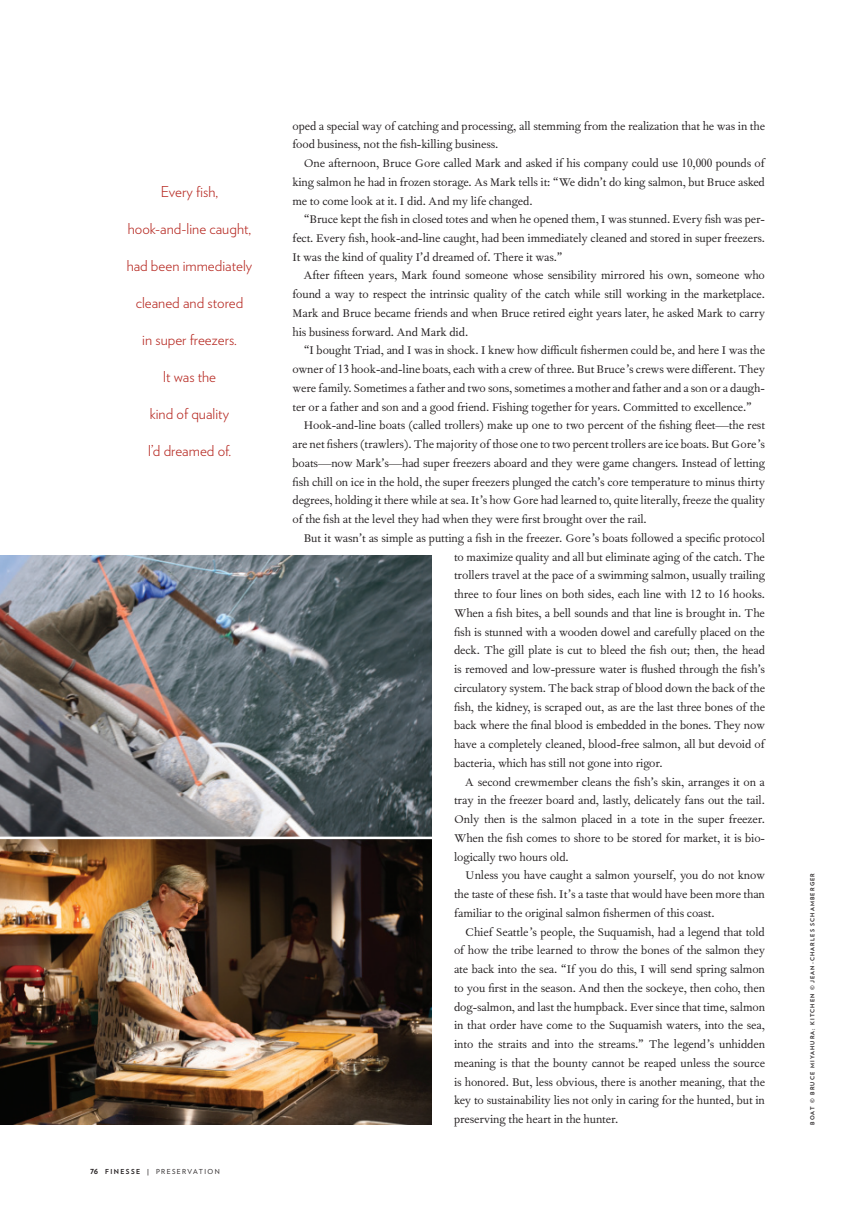
<style>
.page{position:relative;width:855px;height:1215px;background:#fff}
.page>*{position:absolute;margin:0;border:0;box-sizing:border-box;transform-origin:0 0}
.t1{font:300 15px "Verlag";color:#b72b24}
.t2{font:13.5px/18.8px "Fournier MT Std";letter-spacing:-.005em;color:#231f20;text-align:justify}
.t3{font:6.88px "Verlag";letter-spacing:.2em;color:#231f20}
.t4{font:700 5.62px "Verlag";letter-spacing:.2em;color:#231f20}
.s1{font-weight:700;font-size:8.75px}
.s2{font-weight:700}
</style>
<div class="page">
<img style="left:0;top:555px;width:432px;height:570px">
<hr style="left:0;top:837px;width:445px;height:2px;background:#fff">
<p class="t1" style="left:161px;top:181px;width:59px">Every fish,</p>
<p class="t1" style="left:128px;top:218px;width:125px">hook-and-line caught,</p>
<p class="t1" style="left:127px;top:255px;width:127px">had been immediately</p>
<p class="t1" style="left:136px;top:292px;width:109px">cleaned and stored</p>
<p class="t1" style="left:142px;top:329px;width:96px">in super freezers.</p>
<p class="t1" style="left:163px;top:366px;width:55px">It was the</p>
<p class="t1" style="left:150px;top:403px;width:81px">kind of quality</p>
<p class="t1" style="left:148px;top:440px;width:85px">I’d dreamed of.</p>
<p class="t3" style="left:90px;top:1166px;width:131px"><span class="s1">76</span> <span class="s2">FINESSE |</span> PRESERVATION</p>
<p class="t2" style="left:292px;top:116px;width:474px">oped a special way of catching and processing, all stemming from the realization that he was in the food business, not the fish-killing business.</p>
<p class="t2" style="left:292px;top:153px;width:474px;text-indent:11px">One afternoon, Bruce Gore called Mark and asked if his company could use 10,000 pounds of king salmon he had in frozen storage. As Mark tells it: “We didn’t do king salmon, but Bruce asked me to come look at it. I did. And my life changed.</p>
<p class="t2" style="left:292px;top:210px;width:474px;text-indent:11px">“Bruce kept the fish in closed totes and when he opened them, I was stunned. Every fish was per&shy;fect. Every fish, hook-and-line caught, had been immediately cleaned and stored in super freezers.<br>It was the kind of quality I’d dreamed of. There it was.”</p>
<p class="t2" style="left:292px;top:266px;width:474px;text-indent:11px">After fifteen years, Mark found someone whose sensibility mirrored his own, someone who found a way to respect the intrinsic quality of the catch while still working in the marketplace.<br>Mark and Bruce became friends and when Bruce retired eight years later, he asked Mark to carry his business forward. And Mark did.</p>
<p class="t2" style="left:304px;top:341px;width:463px">“I bought Triad, and I was in shock. I knew how difficult fishermen could be, and here I was the</p>
<p class="t2" style="left:292px;top:360px;width:474px">owner of 13 hook-and-line boats, each with a crew of three. But Bruce’s crews were different. They</p>
<p class="t2" style="left:292px;top:378px;width:474px">were family. Sometimes a father and two sons, sometimes a mother and father and a son or a daugh-</p>
<p class="t2" style="left:292px;top:397px;width:461px">ter or a father and son and a good friend. Fishing together for years. Committed to excellence.”</p>
<p class="t2" style="left:304px;top:416px;width:463px">Hook-and-line boats (called trollers) make up one to two percent of the fishing fleet—the rest</p>
<p class="t2" style="left:292px;top:435px;width:474px">are net fishers (trawlers). The majority of those one to two percent trollers are ice boats. But Gore’s</p>
<p class="t2" style="left:292px;top:453px;width:474px">boats—now Mark’s—had super freezers aboard and they were game changers. Instead of letting</p>
<p class="t2" style="left:292px;top:472px;width:474px">fish chill on ice in the hold, the super freezers plunged the catch’s core temperature to minus thirty</p>
<p class="t2" style="left:292px;top:491px;width:474px">degrees, holding it there while at sea. It’s how Gore had learned to, quite literally, freeze the quality</p>
<p class="t2" style="left:292px;top:510px;width:356px">of the fish at the level they had when they were first brought over the rail.</p>
<p class="t2" style="left:304px;top:528px;width:463px">But it wasn’t as simple as putting a fish in the freezer. Gore’s boats followed a specific protocol</p>
<p class="t2" style="left:454px;top:547px;width:312px">to maximize quality and all but eliminate aging of the catch. The</p>
<p class="t2" style="left:454px;top:566px;width:312px">trollers travel at the pace of a swimming salmon, usually trailing</p>
<p class="t2" style="left:454px;top:584px;width:312px">three to four lines on both sides, each line with 12 to 16 hooks.</p>
<p class="t2" style="left:454px;top:603px;width:312px">When a fish bites, a bell sounds and that line is brought in. The</p>
<p class="t2" style="left:454px;top:622px;width:312px">fish is stunned with a wooden dowel and carefully placed on the</p>
<p class="t2" style="left:454px;top:641px;width:313px">deck. The gill plate is cut to bleed the fish out; then, the head</p>
<p class="t2" style="left:454px;top:659px;width:312px">is removed and low-pressure water is flushed through the fish’s</p>
<p class="t2" style="left:454px;top:678px;width:312px">circulatory system. The back strap of blood down the back of the</p>
<p class="t2" style="left:454px;top:697px;width:312px">fish, the kidney, is scraped out, as are the last three bones of the</p>
<p class="t2" style="left:454px;top:716px;width:312px">back where the final blood is embedded in the bones. They now</p>
<p class="t2" style="left:454px;top:734px;width:312px">have a completely cleaned, blood-free salmon, all but devoid of</p>
<p class="t2" style="left:454px;top:753px;width:210px">bacteria, which has still not gone into rigor.</p>
<p class="t2" style="left:465px;top:772px;width:301px">A second crewmember cleans the fish’s skin, arranges it on a</p>
<p class="t2" style="left:454px;top:791px;width:312px">tray in the freezer board and, lastly, delicately fans out the tail.</p>
<p class="t2" style="left:454px;top:809px;width:312px">Only then is the salmon placed in a tote in the super freezer.</p>
<p class="t2" style="left:454px;top:828px;width:313px">When the fish comes to shore to be stored for market, it is bio-</p>
<p class="t2" style="left:454px;top:847px;width:116px">logically two hours old.</p>
<p class="t2" style="left:465px;top:866px;width:301px">Unless you have caught a salmon yourself, you do not know</p>
<p class="t2" style="left:454px;top:884px;width:312px">the taste of these fish. It’s a taste that would have been more than</p>
<p class="t2" style="left:454px;top:903px;width:262px">familiar to the original salmon fishermen of this coast.</p>
<p class="t2" style="left:465px;top:922px;width:301px">Chief Seattle’s people, the Suquamish, had a legend that told</p>
<p class="t2" style="left:454px;top:941px;width:312px">of how the tribe learned to throw the bones of the salmon they</p>
<p class="t2" style="left:454px;top:959px;width:312px">ate back into the sea. “If you do this, I will send spring salmon</p>
<p class="t2" style="left:454px;top:978px;width:312px">to you first in the season. And then the sockeye, then coho, then</p>
<p class="t2" style="left:454px;top:997px;width:312px">dog-salmon, and last the humpback. Ever since that time, salmon</p>
<p class="t2" style="left:454px;top:1016px;width:312px">in that order have come to the Suquamish waters, into the sea,</p>
<p class="t2" style="left:454px;top:1034px;width:312px">into the straits and into the streams.” The legend’s unhidden</p>
<p class="t2" style="left:454px;top:1053px;width:312px">meaning is that the bounty cannot be reaped unless the source</p>
<p class="t2" style="left:454px;top:1072px;width:312px">is honored. But, less obvious, there is another meaning, that the</p>
<p class="t2" style="left:454px;top:1091px;width:312px">key to sustainability lies not only in caring for the hunted, but in</p>
<p class="t2" style="left:454px;top:1109px;width:166px">preserving the heart in the hunter.</p>
<p class="t4" style="left:808px;top:1125px;width:254px;rotate:-90deg">boat © bruce miyahura; kitchen © JEAN-CHARLES SCHAMBERGER</p>
</div>
